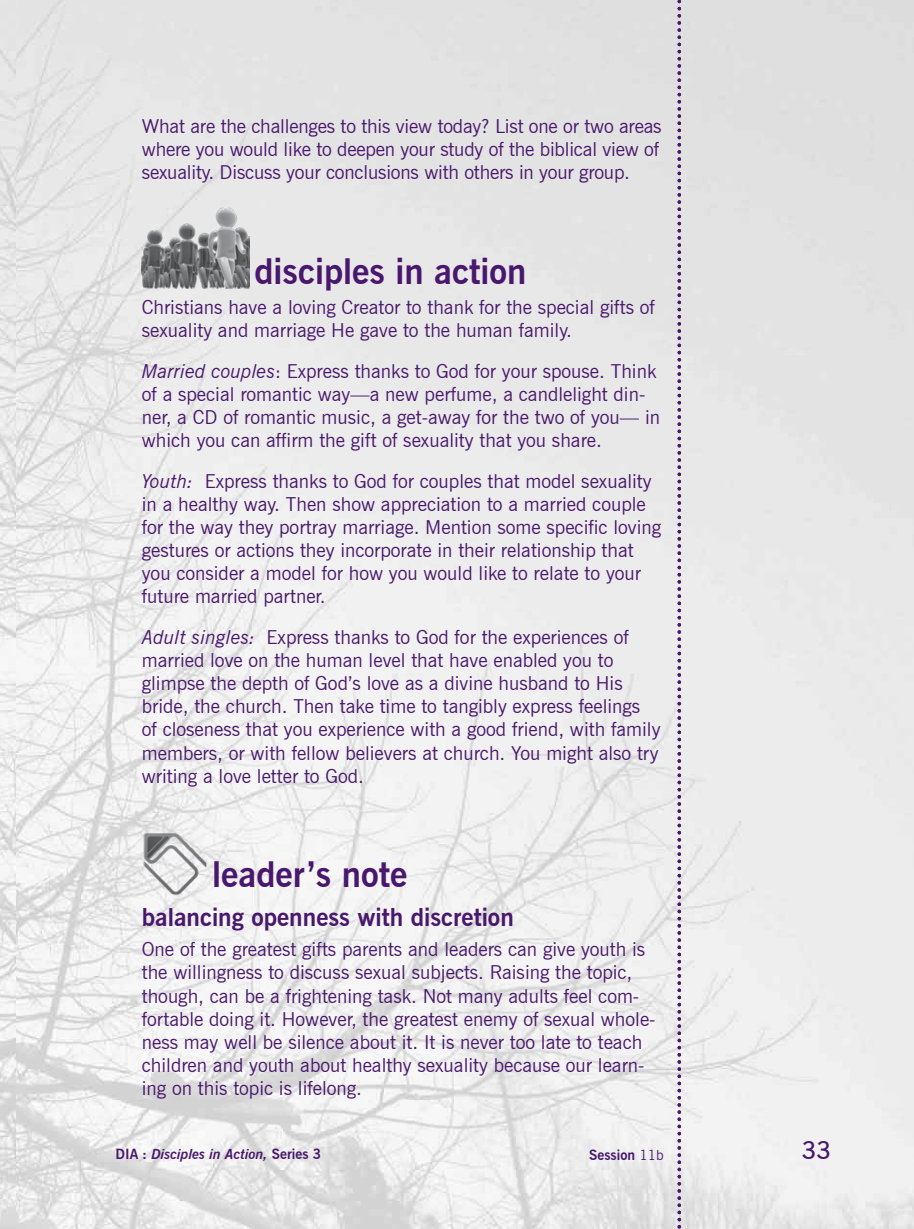
<style>
.page{position:relative;width:914px;height:1229px;background:#fff}
.page>*{position:absolute;margin:0;border:0;box-sizing:border-box;transform-origin:0 0}
.t1{font:700 35px "News Gothic BT";color:#49176d}
.t2{font:700 24.5px "News Gothic BT";color:#49176d}
.t3{font:600 24.5px "News Gothic BT";color:#49176d}
.t4{font:19.25px/23.1px "News Gothic BT";color:#49176d}
.t5{font:italic 700 14px "News Gothic BT";color:#49176d}
.t6{font:700 14px "News Gothic BT";color:#49176d}
.s1{font-style:italic}
.s2{font-style:normal}
.s3{font-weight:400}
</style>
<div class="page">
<img style="left:0;top:0;width:914px;height:1228px">
<svg style="left:677px;top:0;width:4px;height:1229px;background:#aa96b8"></svg>
<img style="left:142px;top:204px;width:107px;height:84px">
<img style="left:135px;top:823px;width:85px;height:77px">
<p class="t4" style="left:142px;top:114px;width:521px">What are the challenges to this view today? List one or two areas where you would like to deepen your study of the biblical view of sexuality. Discuss your conclusions with others in your group.</p>
<h1 class="t1" style="left:254px;top:250px;width:273px">disciples in action</h1>
<p class="t4" style="left:142px;top:296px;width:514px">Christians have a loving Creator to thank for the special gifts of sexuality and marriage He gave to the human family.</p>
<p class="t4" style="left:142px;top:359px;width:520px"><span class="s1">Married couples</span>: Express thanks to God for your spouse. Think of a special romantic way—a new perfume, a candlelight din&shy;ner, a CD of romantic music, a get-away for the two of you— in which you can affirm the gift of sexuality that you share.</p>
<p class="t4" style="left:142px;top:469px;width:521px"><span class="s1">Youth:</span> Express thanks to God for couples that model sexuality in a healthy way. Then show appreciation to a married couple for the way they portray marriage. Mention some specific loving gestures or actions they incorporate in their relationship that you consider a model for how you would like to relate to your future married partner.</p>
<p class="t4" style="left:142px;top:625px;width:520px"><span class="s1">Adult singles:</span> Express thanks to God for the experiences of married love on the human level that have enabled you to glimpse the depth of God’s love as a divine husband to His bride, the church. Then take time to tangibly express feelings<br>of closeness that you experience with a good friend, with family members, or with fellow believers at church. You might also try writing a love letter to God.</p>
<h1 class="t1" style="left:212px;top:853px;width:197px">leader’s note</h1>
<p class="t2" style="left:142px;top:902px;width:373px">balancing openness with discretion</p>
<p class="t4" style="left:142px;top:937px;width:515px">One of the greatest gifts parents and leaders can give youth is the willingness to discuss sexual subjects. Raising the topic, though, can be a frightening task. Not many adults feel com&shy;fortable doing it. However, the greatest enemy of sexual whole&shy;ness may well be silence about it. It is never too late to teach children and youth about healthy sexuality because our learn&shy;ing on this topic is lifelong.</p>
<p class="t5" style="left:115px;top:1145px;width:207px"><span class="s2">DIA :</span> Disciples in Action, <span class="s2">Series 3</span></p>
<p class="t6" style="left:589px;top:1146px;width:76px">Session <span class="s3">11b</span></p>
<p class="t3" style="left:801px;top:1135px;width:31px">33</p>
</div>
